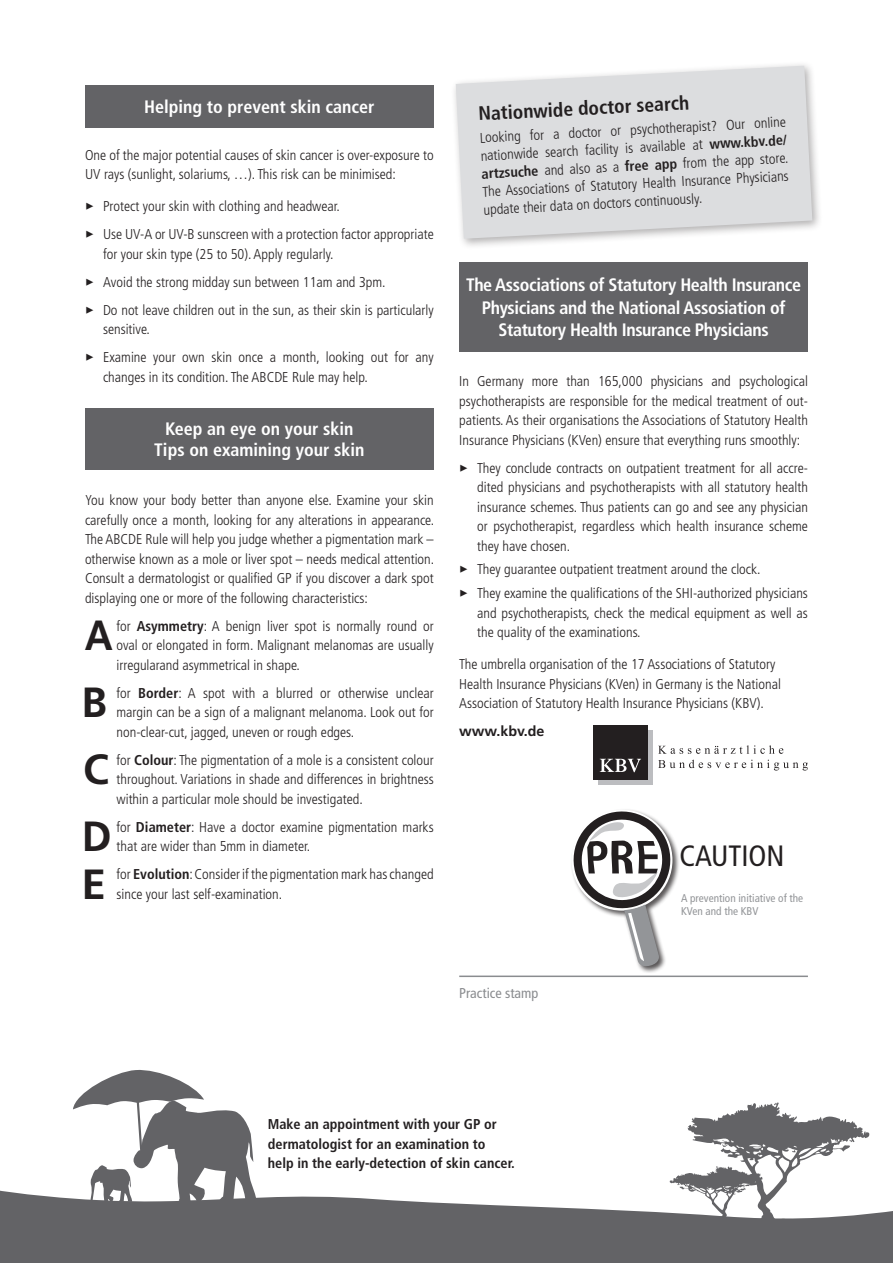
<style>
.page{position:relative;width:893px;height:1263px;background:#fff}
.page>*{position:absolute;margin:0;border:0;box-sizing:border-box;transform-origin:0 0}
.t1{font:700 42.15px "Frutiger";color:#231f20}
.t2{font:700 42.15px "Frutiger";color:#231f20;scale:.92 1}
.t3{font:700 42.15px "Frutiger";color:#231f20;scale:1.05 1}
.t4{font:condensed 29.4px "Frutiger";color:#231f20}
.t5{font:700 condensed 19.5px "Frutiger";color:#231f20}
.t6{font:700 condensed 18px/22.5px "Frutiger";letter-spacing:-.02em;color:#fff;text-align:center}
.t7{font:700 condensed 18px/21px "Frutiger";color:#fff;text-align:center}
.t8{font:300 condensed 14.25px/19.5px "Frutiger";color:#231f20;text-align:justify}
.t9{font:700 condensed 14.25px/19.5px "Frutiger";color:#231f20}
.t10{font:condensed 14.25px "Frutiger";color:#8a8c8f}
.t11{font:700 14.25px "Frutiger";color:#231f20}
.t12{font:condensed 11.25px/13.5px "Frutiger";color:#939598}
.s1{font-weight:700}
</style>
<div class="page">
<svg style="left:73px;top:1069px;width:181px;height:117px"></svg>
<svg style="left:0;top:1186px;width:893px;height:77px;fill:#636366"></svg>
<svg style="left:670px;top:1102px;width:199px;height:122px"></svg>
<div style="left:451px;top:61px;width:372px;height:188px;background:#231f20;opacity:.35"></div>
<svg style="left:456px;top:66px;width:356px;height:173px;background:#dedee0"></svg>
<div style="left:85px;top:408px;width:349px;height:61px;background:#636366"></div>
<div style="left:459px;top:262px;width:349px;height:89px;background:#636366"></div>
<div style="left:85px;top:85px;width:349px;height:43px;background:#636366"></div>
<hr style="left:459px;top:975px;width:349px;height:2px;background:#8a8c8f">
<div style="left:570px;top:808px;width:110px;height:110px;background:#231f20;opacity:.75"></div>
<div style="left:623px;top:903px;width:43px;height:70px;background:#231f20;opacity:.75"></div>
<svg style="left:658px;top:760px;width:150px;height:10px"></svg>
<svg style="left:658px;top:745px;width:125px;height:9px"></svg>
<div style="left:598px;top:730px;width:54px;height:54px;background:#bcbdc0"></div>
<div style="left:593px;top:725px;width:55px;height:54px;background:#231f20"></div>
<svg style="left:600px;top:759px;width:41px;height:13px"></svg>
<svg style="left:570px;top:808px;width:106px;height:160px"></svg>
<p class="t7" style="left:144px;top:96px;width:232px">Helping to prevent skin cancer</p>
<p class="t8" style="left:85px;top:145px;width:350px">One of the major potential causes of skin cancer is over-exposure to<br>UV rays (sunlight, solariums, …). This risk can be minimised:</p>
<p class="t8" style="left:85px;top:197px;width:256px">✓ Protect your skin with clothing and headwear.</p>
<p class="t8" style="left:103px;top:225px;width:332px;text-indent:-18px">✓ Use UV-A or UV-B sunscreen with a protection factor appropriate for your skin type (25 to 50). Apply regularly.</p>
<p class="t8" style="left:85px;top:272px;width:302px">✓ Avoid the strong midday sun between 11am and 3pm.</p>
<p class="t8" style="left:103px;top:300px;width:332px;text-indent:-18px">✓ Do not leave children out in the sun, as their skin is particularly sensitive.</p>
<p class="t8" style="left:103px;top:348px;width:332px;text-indent:-18px">✓ Examine your own skin once a month, looking out for any changes in its condition. The ABCDE Rule may help.</p>
<p class="t7" style="left:154px;top:418px;width:212px">Keep an eye on your skin<br>Tips on examining your skin</p>
<p class="t8" style="left:85px;top:491px;width:351px">You know your body better than anyone else. Examine your skin carefully once a month, looking for any alterations in appearance.<br>The ABCDE Rule will help you judge whether a pigmentation mark – otherwise known as a mole or liver spot – needs medical attention.<br>Consult a dermatologist or qualified GP if you discover a dark spot displaying one or more of the following characteristics:</p>
<p class="t2" style="left:85px;top:611px;width:32px">A</p>
<p class="t8" style="left:117px;top:616px;width:319px">for <span class="s1">Asymmetry</span>: A benign liver spot is normally round or oval or elongated in form. Malignant melanomas are usually irregularand asymmetrical in shape.</p>
<p class="t1" style="left:82px;top:678px;width:27px">B</p>
<p class="t8" style="left:117px;top:683px;width:319px">for <span class="s1">Border</span>: A spot with a blurred or otherwise unclear margin can be a sign of a malignant melanoma. Look out for non-clear-cut, jagged, uneven or rough edges.</p>
<p class="t1" style="left:83px;top:745px;width:27px">C</p>
<p class="t8" style="left:117px;top:750px;width:319px">for <span class="s1">Colour</span>: The pigmentation of a mole is a consistent colour throughout. Variations in shade and differences in brightness within a particular mole should be investigated.</p>
<p class="t1" style="left:82px;top:812px;width:31px">D</p>
<p class="t8" style="left:117px;top:817px;width:319px">for <span class="s1">Diameter</span>: Have a doctor examine pigmentation marks that are wider than 5mm in diameter.</p>
<p class="t3" style="left:81px;top:859px;width:25px">E</p>
<p class="t8" style="left:117px;top:865px;width:319px">for <span class="s1">Evolution</span>: Consider if the pigmentation mark has changed since your last self-examination.</p>
<p class="t5" style="left:478px;top:102px;width:212px;rotate:-3deg">Nationwide doctor search</p>
<p class="t8" style="left:479px;top:129px;width:309px;line-height:18px;rotate:-3deg">Looking for a doctor or psychotherapist? Our online nationwide search facility is available at <span class="s1">www.kbv.de/ artzsuche</span> and also as a <span class="s1">free app</span> from the app store.<br>The Associations of Statutory Health Insurance Physicians update their data on doctors continuously.</p>
<p class="t6" style="left:466px;top:274px;width:337px">The Associations of Statutory Health Insurance<br>Physicians and the National Assosiation of<br>Statutory Health Insurance Physicians</p>
<p class="t8" style="left:459px;top:372px;width:350px">In Germany more than 165,000 physicians and psychological psychotherapists are responsible for the medical treatment of out&shy;patients. As their organisations the Associations of Statutory Health Insurance Physicians (KVen) ensure that everything runs smoothly:</p>
<p class="t8" style="left:477px;top:458px;width:332px;text-indent:-18px">✓ They conclude contracts on outpatient treatment for all accre&shy;dited physicians and psychotherapists with all statutory health insurance schemes. Thus patients can go and see any physician or psychotherapist, regardless which health insurance scheme they have chosen.</p>
<p class="t8" style="left:459px;top:560px;width:303px">✓ They guarantee outpatient treatment around the clock.</p>
<p class="t8" style="left:477px;top:584px;width:332px;text-indent:-18px">✓ They examine the qualifications of the SHI-authorized physicians and psychotherapists, check the medical equipment as well as the quality of the examinations.</p>
<p class="t8" style="left:459px;top:655px;width:323px;text-align:left">The umbrella organisation of the 17 Associations of Statutory<br>Health Insurance Physicians (KVen) in Germany is the National<br>Association of Statutory Health Insurance Physicians (KBV).</p>
<p class="t11" style="left:459px;top:723px;width:87px">www.kbv.de</p>
<p class="t4" style="left:679px;top:839px;width:107px">CAUTION</p>
<p class="t12" style="left:681px;top:891px;width:124px">A prevention initiative of the<br>KVen and the KBV</p>
<p class="t10" style="left:459px;top:985px;width:81px">Practice stamp</p>
<p class="t9" style="left:268px;top:1114px;width:249px">Make an appointment with your GP or dermatologist for an examination to<br>help in the early-detection of skin cancer.</p>
</div>
